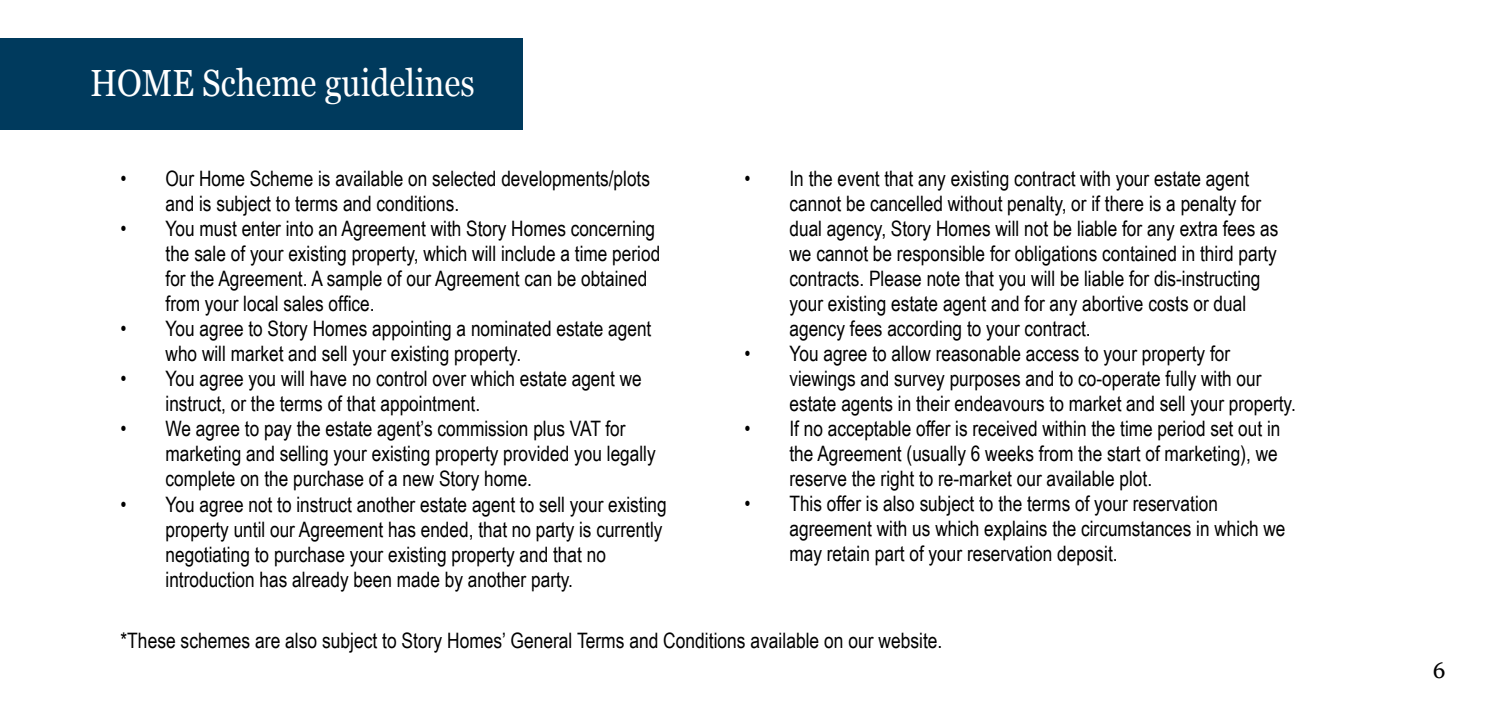
<style>
.page{position:relative;width:1489px;height:702px;background:#fff}
.page>*{position:absolute;margin:0;border:0;box-sizing:border-box;transform-origin:0 0}
.t1{font:37.75px "Georgia";color:#fff;scale:.88 1}
.t2{font:22.5px "Georgia";color:#000}
.t3{font:21.25px/25px "Arial Narrow";color:#000}
</style>
<div class="page">
<div style="left:0;top:38px;width:522px;height:91px;background:#003a5d"></div>
<h1 class="t1" style="left:90px;top:60px;width:438px">HOME Scheme guidelines</h1>
<p class="t3" style="left:165px;top:166px;width:486px;text-indent:-45px">• Our Home Scheme is available on selected developments/plots and is subject to terms and conditions.</p>
<p class="t3" style="left:165px;top:216px;width:496px;text-indent:-45px">• You must enter into an Agreement with Story Homes concerning the sale of your existing property, which will include a time period for the Agreement. A sample of our Agreement can be obtained from your local sales office.</p>
<p class="t3" style="left:165px;top:315px;width:487px;text-indent:-45px">• You agree to Story Homes appointing a nominated estate agent who will market and sell your existing property.</p>
<p class="t3" style="left:165px;top:365px;width:477px;text-indent:-45px">• You agree you will have no control over which estate agent we instruct, or the terms of that appointment.</p>
<p class="t3" style="left:165px;top:415px;width:491px;text-indent:-45px">• We agree to pay the estate agent’s commission plus VAT for marketing and selling your existing property provided you legally complete on the purchase of a new Story home.</p>
<p class="t3" style="left:165px;top:490px;width:502px;text-indent:-45px">• You agree not to instruct another estate agent to sell your existing property until our Agreement has ended, that no party is currently negotiating to purchase your existing property and that no introduction has already been made by another party.</p>
<p class="t3" style="left:789px;top:165px;width:490px;text-indent:-45px">• In the event that any existing contract with your estate agent cannot be cancelled without penalty, or if there is a penalty for dual agency, Story Homes will not be liable for any extra fees as we cannot be responsible for obligations contained in third party contracts. Please note that you will be liable for dis-instructing your existing estate agent and for any abortive costs or dual agency fees according to your contract.</p>
<p class="t3" style="left:789px;top:340px;width:508px;text-indent:-45px">• You agree to allow reasonable access to your property for viewings and survey purposes and to co-operate fully with our estate agents in their endeavours to market and sell your property.</p>
<p class="t3" style="left:789px;top:415px;width:492px;text-indent:-45px">• If no acceptable offer is received within the time period set out in the Agreement (usually 6 weeks from the start of marketing), we reserve the right to re-market our available plot.</p>
<p class="t3" style="left:789px;top:490px;width:497px;text-indent:-45px">• This offer is also subject to the terms of your reservation agreement with us which explains the circumstances in which we may retain part of your reservation deposit.</p>
<p class="t3" style="left:120px;top:626px;width:823px">*These schemes are also subject to Story Homes’ General Terms and Conditions available on our website.</p>
<p class="t2" style="left:1432px;top:656px;width:14px">6</p>
</div>
